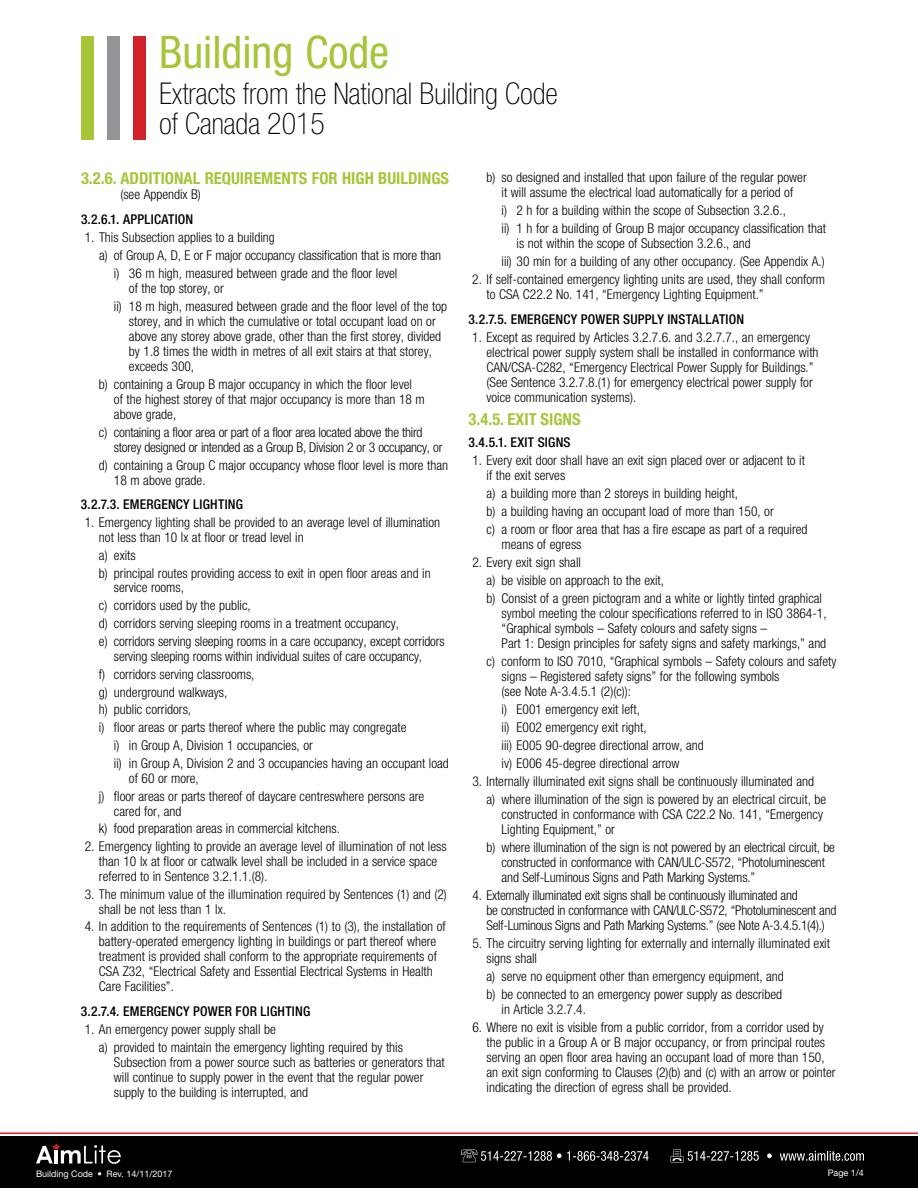
<style>
.page{position:relative;width:918px;height:1188px;background:#fff}
.page>*{position:absolute;margin:0;border:0;box-sizing:border-box;transform-origin:0 0}
.t1{font:condensed 45px "Helvetica Neue";color:#a7c539}
.t2{font:100 condensed 30px/30px "Helvetica Neue";color:#000}
.t3{font:700 condensed 16.5px "Helvetica Neue";color:#a7c539}
.t4{font:300 condensed 13.5px/15px "Helvetica Neue";color:#000}
.t5{font:300 condensed 13.5px/15px "Helvetica Neue";letter-spacing:-.02em;color:#000}
.t6{font:500 condensed 13.5px "Helvetica Neue";letter-spacing:.015em;color:#000}
.t7{font:9px "Helvetica Neue";color:#fff}
</style>
<div class="page">
<div style="left:0;top:1136px;width:918px;height:52px;background:#000"></div>
<svg style="left:461px;top:1149px;width:403px;height:13px"></svg>
<svg style="left:36px;top:1143px;width:85px;height:21px"></svg>
<hr style="left:0;top:1132px;width:918px;height:2px;background:#ed1d24">
<div style="left:81px;top:36px;width:13px;height:104px;background:#a7c539"></div>
<div style="left:133px;top:36px;width:13px;height:104px;background:#d2232a"></div>
<div style="left:107px;top:36px;width:13px;height:104px;background:#939598"></div>
<h1 class="t1" style="left:159px;top:26px;width:232px">Building Code</h1>
<h2 class="t2" style="left:159px;top:78px;width:400px">Extracts from the National Building Code of Canada 2015</h2>
<p class="t3" style="left:81px;top:168px;width:370px">3.2.6. ADDITIONAL REQUIREMENTS FOR HIGH BUILDINGS</p>
<p class="t4" style="left:120px;top:186px;width:82px">(see Appendix B)</p>
<p class="t6" style="left:81px;top:211px;width:114px">3.2.6.1. APPLICATION</p>
<p class="t4" style="left:85px;top:229px;width:192px">1. This Subsection applies to a building</p>
<p class="t4" style="left:99px;top:247px;width:344px">a) of Group A, D, E or F major occupancy classification that is more than</p>
<p class="t4" style="left:114px;top:265px;width:285px">i) 36 m high, measured between grade and the floor level</p>
<p class="t4" style="left:114px;top:279px;width:335px;line-height:18px;text-indent:15px">of the top storey, or<br>ii) 18 m high, measured between grade and the floor level of the top</p>
<p class="t4" style="left:129px;top:313px;width:314px">storey, and in which the cumulative or total occupant load on or above any storey above grade, other than the first storey, divided by 1.8 times the width in metres of all exit stairs at that storey, exceeds 300,</p>
<p class="t4" style="left:114px;top:376px;width:312px;text-indent:-15px">b) containing a Group B major occupancy in which the floor level<br>of the highest storey of that major occupancy is more than 18 m above grade,</p>
<p class="t5" style="left:114px;top:424px;width:330px;text-indent:-15px">c) containing a floor area or part of a floor area located above the third storey designed or intended as a Group B, Division 2 or 3 occupancy, or</p>
<p class="t4" style="left:114px;top:457px;width:336px;text-indent:-15px">d) containing a Group C major occupancy whose floor level is more than<br>18 m above grade.</p>
<p class="t6" style="left:81px;top:496px;width:164px">3.2.7.3. EMERGENCY LIGHTING</p>
<p class="t4" style="left:99px;top:515px;width:343px;text-indent:-14px">1. Emergency lighting shall be provided to an average level of illumination not less than 10 lx at floor or tread level in</p>
<p class="t4" style="left:99px;top:546px;width:333px;line-height:17.9px">a) exits<br>b) principal routes providing access to exit in open floor areas and in</p>
<p class="t4" style="left:99px;top:579px;width:347px;line-height:17.9px;text-indent:15px">service rooms,<br>c) corridors used by the public,<br>d) corridors serving sleeping rooms in a treatment occupancy,<br>e) corridors serving sleeping rooms in a care occupancy, except corridors</p>
<p class="t4" style="left:114px;top:649px;width:310px">serving sleeping rooms within individual suites of care occupancy,</p>
<p class="t4" style="left:99px;top:666px;width:157px">f) corridors serving classrooms,</p>
<p class="t4" style="left:99px;top:684px;width:130px">g) underground walkways,</p>
<p class="t4" style="left:99px;top:702px;width:94px">h) public corridors,</p>
<p class="t4" style="left:99px;top:720px;width:309px">i) floor areas or parts thereof where the public may congregate</p>
<p class="t4" style="left:114px;top:738px;width:200px">i) in Group A, Division 1 occupancies, or</p>
<p class="t4" style="left:114px;top:756px;width:336px">ii) in Group A, Division 2 and 3 occupancies having an occupant load</p>
<p class="t4" style="left:99px;top:769px;width:327px;line-height:17.9px;text-indent:30px">of 60 or more,<br>j) floor areas or parts thereof of daycare centreswhere persons are</p>
<p class="t4" style="left:99px;top:802px;width:242px;line-height:17.9px;text-indent:15px">cared for, and<br>k) food preparation areas in commercial kitchens.</p>
<p class="t4" style="left:99px;top:839px;width:349px;text-indent:-14px">2. Emergency lighting to provide an average level of illumination of not less than 10 lx at floor or catwalk level shall be included in a service space referred to in Sentence 3.2.1.1.(8).</p>
<p class="t4" style="left:99px;top:886px;width:349px;text-indent:-14px">3. The minimum value of the illumination required by Sentences (1) and (2) shall be not less than 1 lx.</p>
<p class="t4" style="left:99px;top:919px;width:348px;text-indent:-14px">4. In addition to the requirements of Sentences (1) to (3), the installation of battery-operated emergency lighting in buildings or part thereof where treatment is provided shall conform to the appropriate requirements of CSA Z32, “Electrical Safety and Essential Electrical Systems in Health Care Facilities”.</p>
<p class="t6" style="left:81px;top:1003px;width:231px">3.2.7.4. EMERGENCY POWER FOR LIGHTING</p>
<p class="t4" style="left:99px;top:1020px;width:306px;line-height:18px;text-indent:-14px">1. An emergency power supply shall be<br>a) provided to maintain the emergency lighting required by this</p>
<p class="t4" style="left:114px;top:1054px;width:332px">Subsection from a power source such as batteries or generators that will continue to supply power in the event that the regular power supply to the building is interrupted, and</p>
<p class="t4" style="left:487px;top:169px;width:322px;text-align:center">b) so designed and installed that upon failure of the regular power it will assume the electrical load automatically for a period of</p>
<p class="t4" style="left:502px;top:201px;width:326px;line-height:18px">i) 2 h for a building within the scope of Subsection 3.2.6.,<br>ii) 1 h for a building of Group B major occupancy classification that</p>
<p class="t4" style="left:502px;top:234px;width:325px;line-height:18px;text-indent:15px">is not within the scope of Subsection 3.2.6., and<br>iii) 30 min for a building of any other occupancy. (See Appendix A.)</p>
<p class="t4" style="left:487px;top:271px;width:340px;text-indent:-14px">2. If self-contained emergency lighting units are used, they shall conform to CSA C22.2 No. 141, “Emergency Lighting Equipment.”</p>
<p class="t6" style="left:469px;top:311px;width:277px">3.2.7.5. EMERGENCY POWER SUPPLY INSTALLATION</p>
<p class="t4" style="left:487px;top:330px;width:334px;text-indent:-14px">1. Except as required by Articles 3.2.7.6. and 3.2.7.7., an emergency electrical power supply system shall be installed in conformance with CAN/CSA-C282, “Emergency Electrical Power Supply for Buildings.” (See Sentence 3.2.7.8.(1) for emergency electrical power supply for voice communication systems).</p>
<p class="t3" style="left:469px;top:409px;width:81px">3.4.5. EXIT SIGNS</p>
<p class="t6" style="left:469px;top:434px;width:104px">3.4.5.1. EXIT SIGNS</p>
<p class="t4" style="left:487px;top:453px;width:320px;text-indent:-14px">1. Every exit door shall have an exit sign placed over or adjacent to it if the exit serves</p>
<p class="t4" style="left:487px;top:484px;width:322px;line-height:18px">a) a building more than 2 storeys in building height,<br>b) a building having an occupant load of more than 150, or<br>c) a room or floor area that has a fire escape as part of a required</p>
<p class="t4" style="left:502px;top:537px;width:81px">means of egress</p>
<p class="t4" style="left:487px;top:553px;width:337px;line-height:18px;text-indent:-14px">2. Every exit sign shall<br>a) be visible on approach to the exit,<br>b) Consist of a green pictogram and a white or lightly tinted graphical</p>
<p class="t4" style="left:502px;top:606px;width:327px">symbol meeting the colour specifications referred to in ISO 3864-1, “Graphical symbols – Safety colours and safety signs –<br>Part 1: Design principles for safety signs and safety markings,” and</p>
<p class="t4" style="left:502px;top:654px;width:336px;text-indent:-15px">c) conform to ISO 7010, “Graphical symbols – Safety colours and safety signs – Registered safety signs” for the following symbols<br>(see Note A-3.4.5.1 (2)(c)):</p>
<p class="t4" style="left:502px;top:700px;width:204px;line-height:18px">i) E001 emergency exit left,<br>ii) E002 emergency exit right,<br>iii) E005 90-degree directional arrow, and iv) E006 45-degree directional arrow</p>
<p class="t4" style="left:487px;top:772px;width:341px;line-height:18px;text-indent:-14px">3. Internally illuminated exit signs shall be continuously illuminated and a) where illumination of the sign is powered by an electrical circuit, be</p>
<p class="t4" style="left:502px;top:807px;width:323px">constructed in conformance with CSA C22.2 No. 141, “Emergency<br>Lighting Equipment,” or</p>
<p class="t4" style="left:502px;top:840px;width:335px;text-indent:-15px">b) where illumination of the sign is not powered by an electrical circuit, be constructed in conformance with CAN/ULC-S572, “Photoluminescent and Self-Luminous Signs and Path Marking Systems.”</p>
<p class="t5" style="left:487px;top:888px;width:351px;text-indent:-14px">4. Externally illuminated exit signs shall be continuously illuminated and<br>be constructed in conformance with CAN/ULC-S572, “Photoluminescent and<br>Self-Luminous Signs and Path Marking Systems.” (see Note A-3.4.5.1(4).)</p>
<p class="t4" style="left:487px;top:936px;width:345px;text-indent:-14px">5. The circuitry serving lighting for externally and internally illuminated exit signs shall</p>
<p class="t4" style="left:487px;top:967px;width:299px;line-height:18px">a) serve no equipment other than emergency equipment, and b) be connected to an emergency power supply as described</p>
<p class="t4" style="left:502px;top:1002px;width:86px">in Article 3.2.7.4.</p>
<p class="t4" style="left:487px;top:1020px;width:351px;text-indent:-14px">6. Where no exit is visible from a public corridor, from a corridor used by the public in a Group A or B major occupancy, or from principal routes serving an open floor area having an occupant load of more than 150, an exit sign conforming to Clauses (2)(b) and (c) with an arrow or pointer indicating the direction of egress shall be provided.</p>
<p class="t7" style="left:36px;top:1168px;width:138px">Building Code • Rev. 14/11/2017</p>
<p class="t7" style="left:828px;top:1168px;width:38px">Page 1/4</p>
</div>
